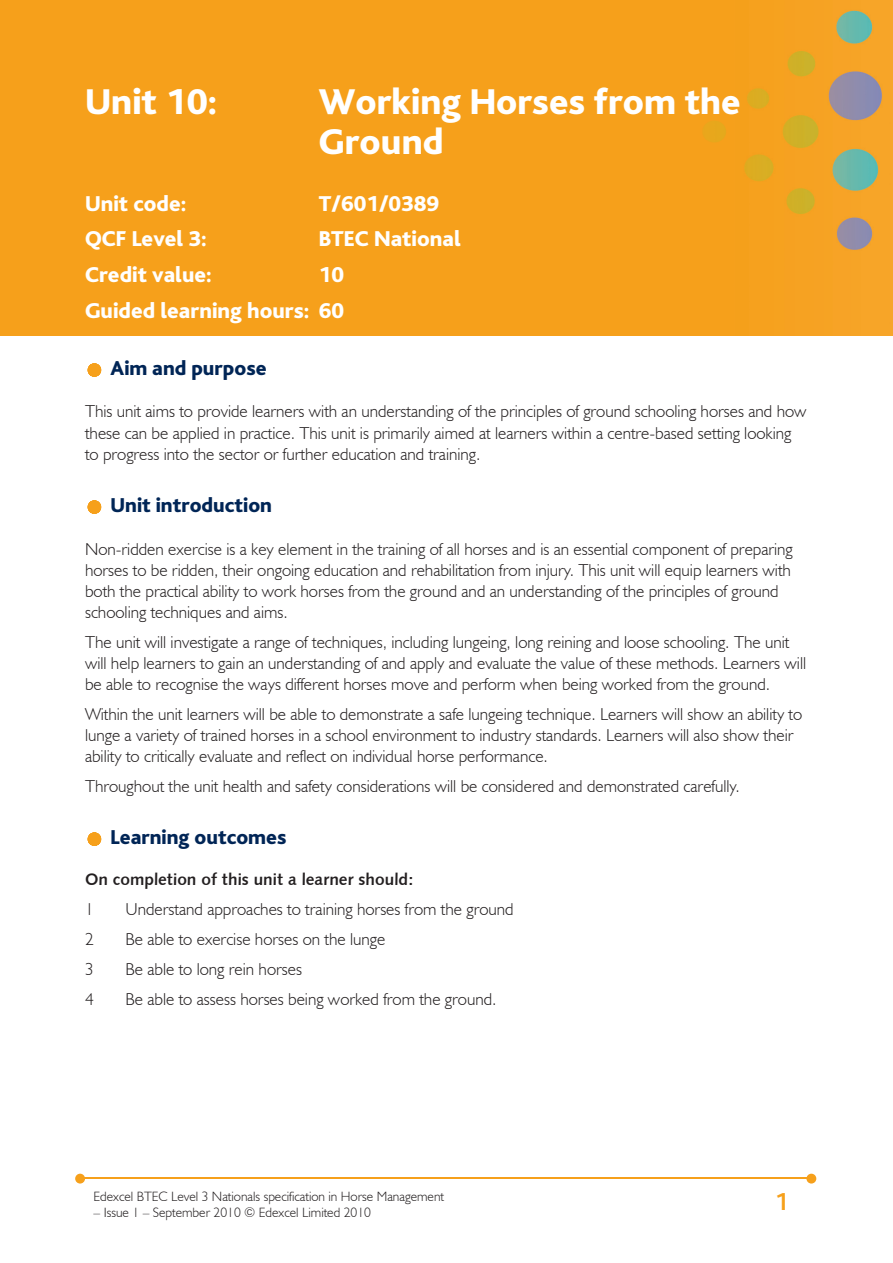
<style>
.page{position:relative;width:893px;height:1263px;background:#fff}
.page>*{position:absolute;margin:0;border:0;box-sizing:border-box;transform-origin:0 0}
.t1{font:800 37.5px/40.5px "Bliss";color:#fff}
.t2{font:700 25.5px "Bliss";color:#f6a01b}
.t3{font:800 22.5px/35.7px "Bliss";color:#fff;text-align:right}
.t4{font:800 21px "Bliss";color:#002556}
.t5{font:300 17.25px/21px "Humanist 521 BT";color:#231f20}
.t6{font:16.5px "Humanist 531 BT Bold A";color:#231f20}
.t7{font:300 13.5px "Humanist 521 BT";color:#231f20}
</style>
<div class="page">
<img style="left:0;top:0;width:893px;height:336px">
<hr style="left:83px;top:1178px;width:727px;height:1px;background:#f6a01b">
<svg style="left:806px;top:1174px;width:10px;height:9px"></svg>
<svg style="left:75px;top:1174px;width:10px;height:9px"></svg>
<svg style="left:88px;top:363px;width:13px;height:14px"></svg>
<svg style="left:88px;top:500px;width:13px;height:14px"></svg>
<svg style="left:88px;top:832px;width:13px;height:14px"></svg>
<h1 class="t1" style="left:85px;top:82px;width:134px">Unit 10:</h1>
<h1 class="t1" style="left:319px;top:82px;width:423px">Working Horses from the<br>Ground</h1>
<h3 class="t3" style="left:85px;top:186px;width:103px">Unit code:</h3>
<h3 class="t3" style="left:319px;top:186px;width:122px">T/601/0389</h3>
<h3 class="t3" style="left:85px;top:222px;width:123px">QCF Level 3:</h3>
<h3 class="t3" style="left:319px;top:222px;width:144px">BTEC National</h3>
<h3 class="t3" style="left:85px;top:258px;width:128px">Credit value:</h3>
<h3 class="t3" style="left:85px;top:258px;width:261px">10<br>Guided learning hours: 60</h3>
<p class="t4" style="left:111px;top:357px;width:158px">Aim and purpose</p>
<p class="t5" style="left:85px;top:401px;width:723px">This unit aims to provide learners with an understanding of the principles of ground schooling horses and how these can be applied in practice. This unit is primarily aimed at learners within a centre-based setting looking to progress into the sector or further education and training.</p>
<p class="t4" style="left:111px;top:494px;width:163px">Unit introduction</p>
<p class="t5" style="left:85px;top:538px;width:709px">Non-ridden exercise is a key element in the training of all horses and is an essential component of preparing horses to be ridden, their ongoing education and rehabilitation from injury. This unit will equip learners with both the practical ability to work horses from the ground and an understanding of the principles of ground schooling techniques and aims.</p>
<p class="t5" style="left:85px;top:631px;width:723px">The unit will investigate a range of techniques, including lungeing, long reining and loose schooling. The unit will help learners to gain an understanding of and apply and evaluate the value of these methods. Learners will be able to recognise the ways different horses move and perform when being worked from the ground.</p>
<p class="t5" style="left:85px;top:703px;width:719px">Within the unit learners will be able to demonstrate a safe lungeing technique. Learners will show an ability to lunge a variety of trained horses in a school environment to industry standards. Learners will also show their ability to critically evaluate and reflect on individual horse performance.</p>
<p class="t5" style="left:85px;top:775px;width:656px">Throughout the unit health and safety considerations will be considered and demonstrated carefully.</p>
<p class="t4" style="left:111px;top:826px;width:177px">Learning outcomes</p>
<p class="t6" style="left:85px;top:869px;width:330px">On completion of this unit a learner should:</p>
<p class="t5" style="left:85px;top:898px;width:10px">1</p>
<p class="t5" style="left:125px;top:898px;width:390px">Understand approaches to training horses from the ground</p>
<p class="t5" style="left:85px;top:928px;width:10px">2</p>
<p class="t5" style="left:125px;top:928px;width:261px">Be able to exercise horses on the lunge</p>
<p class="t5" style="left:85px;top:958px;width:10px">3</p>
<p class="t5" style="left:125px;top:958px;width:178px">Be able to long rein horses</p>
<p class="t5" style="left:85px;top:988px;width:10px">4</p>
<p class="t5" style="left:125px;top:988px;width:373px">Be able to assess horses being worked from the ground.</p>
<p class="t7" style="left:94px;top:1188px;width:352px">Edexcel BTEC Level 3 Nationals specification in Horse Management</p>
<p class="t7" style="left:94px;top:1204px;width:279px">– Issue 1 – September 2010 © Edexcel Limited 2010</p>
<h2 class="t2" style="left:775px;top:1189px;width:15px">1</h2>
</div>
